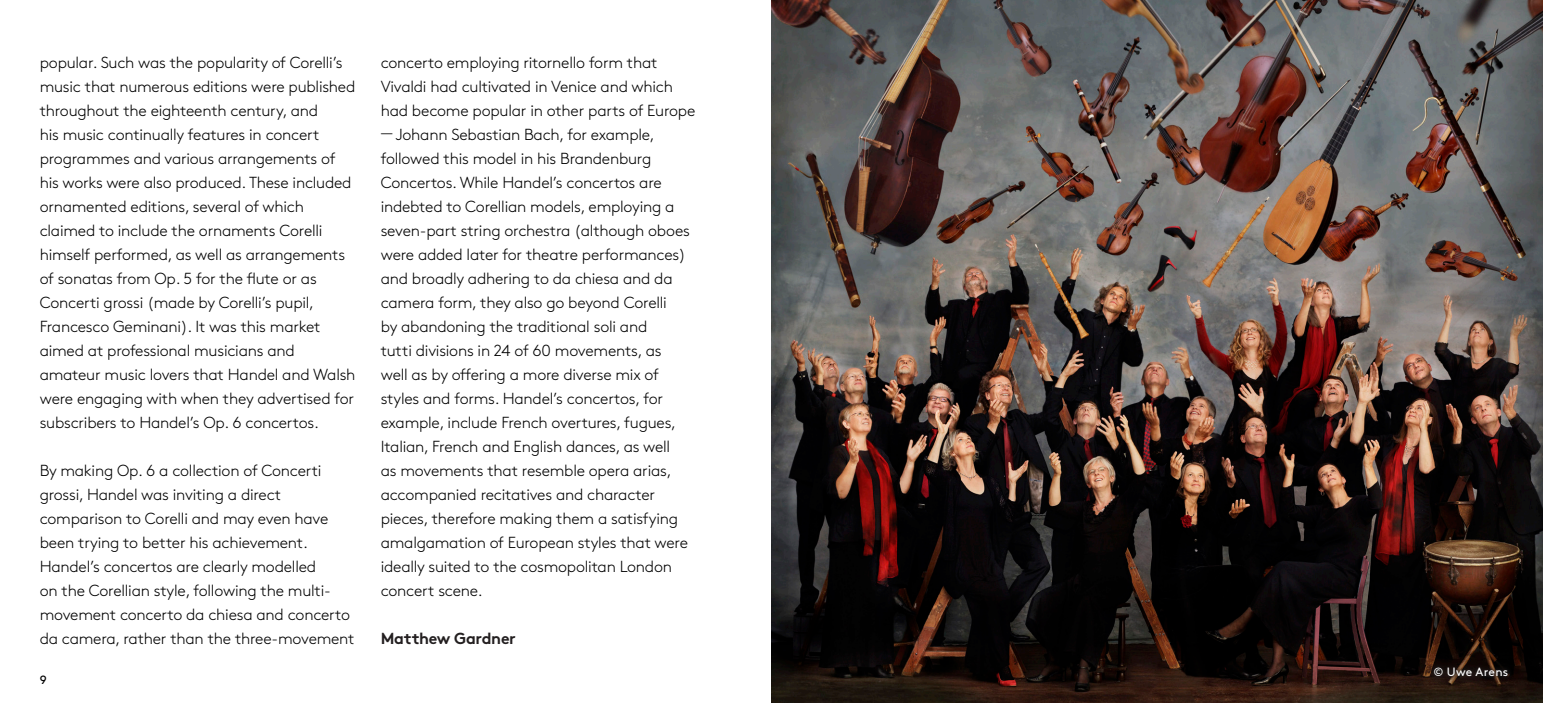
<style>
.page{position:relative;width:1543px;height:703px;background:#fff}
.page>*{position:absolute;margin:0;border:0;box-sizing:border-box;transform-origin:0 0}
.PTbklt_Repertoire_te{font:300 16px/24px "Brown";letter-spacing:-.015em;color:#000}
.PTbklt_Repertoire_te-2{font:700 16px "Brown";letter-spacing:-.015em;color:#231f20}
.pentatone_cursied{font:12px "Brown";letter-spacing:.02em;color:#fff}
.t1{font:12px "Brown";color:#000}
</style>
<div class="page">
<img style="left:771px;top:0;width:771px;height:703px">
<svg style="left:1427px;top:662px;width:85px;height:20px;background:#22150f"></svg>
<p class="PTbklt_Repertoire_te" style="left:40px;top:49px;width:317px">popular. Such was the popularity of Corelli’s music that numerous editions were published throughout the eighteenth century, and<br>his music continually features in concert programmes and various arrangements of his works were also produced. These included ornamented editions, several of which claimed to include the ornaments Corelli himself performed, as well as arrangements of sonatas from Op. 5 for the flute or as Concerti grossi (made by Corelli’s pupil, Francesco Geminani). It was this market aimed at professional musicians and amateur music lovers that Handel and Walsh were engaging with when they advertised for subscribers to Handel’s Op. 6 concertos.</p>
<p class="PTbklt_Repertoire_te" style="left:40px;top:457px;width:316px">By making Op. 6 a collection of Concerti grossi, Handel was inviting a direct comparison to Corelli and may even have been trying to better his achievement.<br>Handel’s concertos are clearly modelled<br>on the Corellian style, following the multi&shy;movement concerto da chiesa and concerto da camera, rather than the three-movement</p>
<p class="t1" style="left:40px;top:670px;width:9px">9</p>
<p class="PTbklt_Repertoire_te" style="left:381px;top:49px;width:316px">concerto employing ritornello form that<br>Vivaldi had cultivated in Venice and which had become popular in other parts of Europe</p>
<p class="PTbklt_Repertoire_te" style="left:381px;top:121px;width:311px">— Johann Sebastian Bach, for example, followed this model in his Brandenburg Concertos. While Handel’s concertos are indebted to Corellian models, employing a seven-part string orchestra (although oboes were added later for theatre performances) and broadly adhering to da chiesa and da camera form, they also go beyond Corelli<br>by abandoning the traditional soli and<br>tutti divisions in 24 of 60 movements, as well as by offering a more diverse mix of styles and forms. Handel’s concertos, for example, include French overtures, fugues, Italian, French and English dances, as well as movements that resemble opera arias, accompanied recitatives and character pieces, therefore making them a satisfying amalgamation of European styles that were ideally suited to the cosmopolitan London concert scene.</p>
<p class="PTbklt_Repertoire_te-2" style="left:381px;top:625px;width:137px">Matthew Gardner</p>
<p class="pentatone_cursied" style="left:1433px;top:663px;width:76px">© Uwe Arens</p>
</div>
